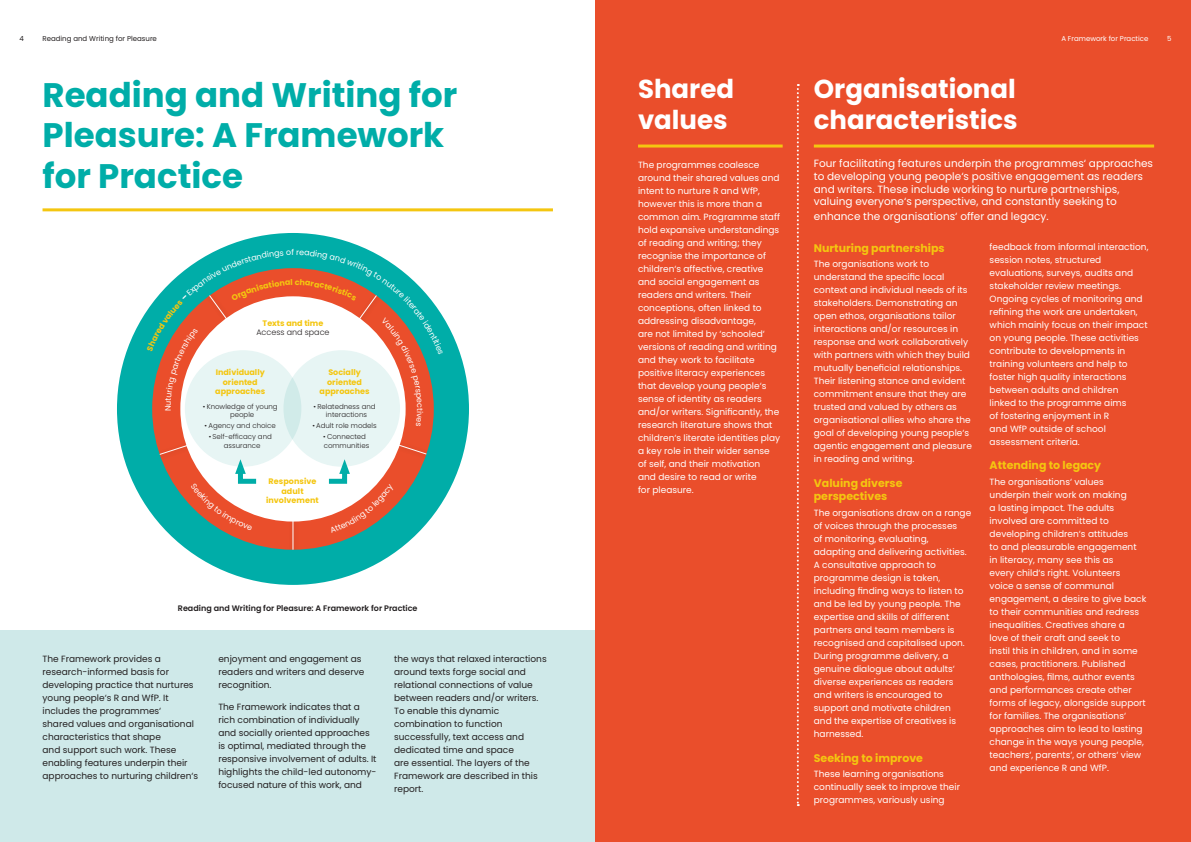
<style>
.page{position:relative;width:1191px;height:842px;background:#fff}
.page>*{position:absolute;margin:0;border:0;box-sizing:border-box;transform-origin:0 0}
.Body{font:700 34px/40.8px "Poppins";color:#00ada8}
.Main_Heading{font:700 26px/31.2px "Poppins";color:#fff}
.Body-2{font:700 26px/31.2px "Poppins";color:#fff}
.Heading_2{font:700 11px/13.2px "Poppins";color:#f4c610}
.Body-3{font:10.5px/12.6px "Poppins";color:#fff}
.Body-4{font:9px/13px "Poppins";color:#fff}
.Body-5{font:9px/13px "Poppins";color:#231f20}
.t1{font:700 8px/9.6px "Poppins";color:#f4c610;text-align:center}
.Body-6{font:600 8px "Poppins";color:#231f20}
.t2{font:300 8px "Poppins";color:#231f20}
.t3{font:8px "Poppins";color:#fff}
.t4{font:300 7px/8.4px "Poppins";color:#231f20;text-align:center}
.t5{font:7px "Poppins";color:#231f20}
.t6{font:7px "Poppins";color:#fff}
</style>
<div class="page">
<div style="left:0;top:631px;width:595px;height:211px;background:#cfe9e9"></div>
<div style="left:595px;top:0;width:596px;height:842px;background:#ea4e2b"></div>
<div style="left:117px;top:233px;width:352px;height:352px;background:#00ada8;border-radius:50%"></div>
<div style="left:152px;top:287px;width:282px;height:263px;background:#231f20;opacity:.25"></div>
<hr style="left:292px;top:506px;width:1px;height:44px;background:#fff">
<hr style="left:814px;top:145px;width:340px;height:3px;background:#f4c610">
<hr style="left:638px;top:145px;width:144px;height:3px;background:#f4c610">
<svg style="left:797px;top:84px;width:2px;height:722px"></svg>
<hr style="left:43px;top:208px;width:510px;height:3px;background:#f4c610">
<div style="left:180px;top:296px;width:225px;height:225px;background:#fff;border-radius:50%"></div>
<div style="left:283px;top:350px;width:117px;height:117px;background:#e7f5f4;border-radius:50%"></div>
<div style="left:185px;top:350px;width:116px;height:117px;background:#e7f5f4;border-radius:50%"></div>
<svg style="left:153px;top:437px;width:108px;height:94px"></svg>
<svg style="left:324px;top:442px;width:110px;height:91px"></svg>
<svg style="left:146px;top:249px;width:297px;height:178px"></svg>
<p class="t5" style="left:19px;top:35px;width:6px">4</p>
<p class="t5" style="left:43px;top:35px;width:116px">Reading and Writing for Pleasure</p>
<p class="Body" style="left:43px;top:74px;width:416px">Reading and Writing for<br>Pleasure: A Framework for Practice</p>
<p class="t3" style="left:163px;top:411px;width:7px;rotate:-90deg">N</p>
<p class="t1" style="left:263px;top:318px;width:62px">Texts and time</p>
<p class="t2" style="left:256px;top:328px;width:75px">Access and space</p>
<p class="t1" style="left:328px;top:368px;width:34px">Socially</p>
<p class="t1" style="left:327px;top:377px;width:36px">oriented</p>
<p class="t1" style="left:320px;top:387px;width:51px">approaches</p>
<p class="t4" style="left:314px;top:402px;width:63px">• Relatedness and interactions</p>
<p class="t4" style="left:312px;top:421px;width:66px">• Adult role models</p>
<p class="t4" style="left:323px;top:433px;width:48px;text-align:left">• Connected communities</p>
<p class="t1" style="left:216px;top:368px;width:50px">Individually</p>
<p class="t1" style="left:223px;top:377px;width:36px">oriented</p>
<p class="t1" style="left:215px;top:387px;width:51px">approaches</p>
<p class="t4" style="left:203px;top:402px;width:76px">• Knowledge of young people</p>
<p class="t4" style="left:205px;top:421px;width:73px">• Agency and choice</p>
<p class="t4" style="left:209px;top:433px;width:65px">• Self-efficacy and assurance</p>
<p class="t1" style="left:266px;top:477px;width:54px">Responsive adult involvement</p>
<p class="t3" style="left:424px;top:408px;width:4px;rotate:90deg">t</p>
<p class="Body-6" style="left:178px;top:603px;width:241px">Reading and Writing for Pleasure: A Framework for Practice</p>
<p class="Body-5" style="left:43px;top:653px;width:157px">The Framework provides a research-informed basis for developing practice that nurtures young people‘s R and WfP. It includes the programmes‘<br>shared values and organisational characteristics that shape<br>and support such work. These enabling features underpin their approaches to nurturing children‘s</p>
<p class="Body-5" style="left:218px;top:653px;width:147px">enjoyment and engagement as readers and writers and deserve recognition.</p>
<p class="Body-5" style="left:218px;top:700px;width:160px">The Framework indicates that a rich combination of individually and socially oriented approaches is optimal, mediated through the responsive involvement of adults. It highlights the child-led autonomy&shy;focused nature of this work, and</p>
<p class="Body-5" style="left:394px;top:653px;width:154px">the ways that relaxed interactions around texts forge social and relational connections of value between readers and/or writers.</p>
<p class="Body-5" style="left:394px;top:705px;width:145px">To enable this dynamic combination to function successfully, text access and dedicated time and space<br>are essential. The layers of the<br>Framework are described in this report.</p>
<p class="Body-2" style="left:638px;top:74px;width:97px">Shared values</p>
<p class="Body-4" style="left:638px;top:158px;width:144px">The programmes coalesce around their shared values and intent to nurture R and WfP, however this is more than a common aim. Programme staff hold expansive understandings of reading and writing; they recognise the importance of children‘s affective, creative and social engagement as readers and writers. Their conceptions, often linked to addressing disadvantage,<br>are not limited by ‘schooled‘ versions of reading and writing and they work to facilitate positive literacy experiences that develop young people‘s sense of identity as readers and/or writers. Significantly, the research literature shows that children‘s literate identities play a key role in their wider sense of self, and their motivation and desire to read or write<br>for pleasure.</p>
<p class="t6" style="left:1061px;top:35px;width:89px">A Framework for Practice</p>
<p class="t6" style="left:1167px;top:35px;width:6px">5</p>
<p class="Main_Heading" style="left:814px;top:74px;width:205px">Organisational characteristics</p>
<p class="Body-3" style="left:814px;top:158px;width:341px">Four facilitating features underpin the programmes‘ approaches to developing young people‘s positive engagement as readers and writers. These include working to nurture partnerships, valuing everyone‘s perspective, and constantly seeking to</p>
<p class="Body-3" style="left:814px;top:210px;width:236px">enhance the organisations‘ offer and legacy.</p>
<p class="Heading_2" style="left:814px;top:241px;width:132px">Nurturing partnerships</p>
<p class="Body-4" style="left:814px;top:258px;width:160px">The organisations work to understand the specific local context and individual needs of its stakeholders. Demonstrating an open ethos, organisations tailor interactions and/or resources in response and work collaboratively with partners with which they build mutually beneficial relationships.<br>Their listening stance and evident commitment ensure that they are trusted and valued by others as organisational allies who share the goal of developing young people‘s agentic engagement and pleasure in reading and writing.</p>
<p class="Heading_2" style="left:814px;top:477px;width:90px">Valuing diverse perspectives</p>
<p class="Body-4" style="left:814px;top:506px;width:159px">The organisations draw on a range of voices through the processes<br>of monitoring, evaluating, adapting and delivering activities.<br>A consultative approach to programme design is taken, including finding ways to listen to and be led by young people. The expertise and skills of different partners and team members is recognised and capitalised upon.<br>During programme delivery, a genuine dialogue about adults‘ diverse experiences as readers and writers is encouraged to support and motivate children<br>and the expertise of creatives is harnessed.</p>
<p class="Heading_2" style="left:814px;top:751px;width:111px">Seeking to improve</p>
<p class="Body-4" style="left:814px;top:768px;width:148px">These learning organisations continually seek to improve their programmes, variously using</p>
<p class="Body-4" style="left:989px;top:240px;width:160px">feedback from informal interaction, session notes, structured evaluations, surveys, audits and stakeholder review meetings.<br>Ongoing cycles of monitoring and refining the work are undertaken, which mainly focus on their impact on young people. These activities contribute to developments in training volunteers and help to foster high quality interactions between adults and children<br>linked to the programme aims<br>of fostering enjoyment in R<br>and WfP outside of school assessment criteria.</p>
<p class="Heading_2" style="left:989px;top:459px;width:113px">Attending to legacy</p>
<p class="Body-4" style="left:989px;top:475px;width:158px">The organisations‘ values underpin their work on making<br>a lasting impact. The adults involved are committed to developing children‘s attitudes<br>to and pleasurable engagement in literacy, many see this as<br>every child‘s right. Volunteers voice a sense of communal engagement, a desire to give back to their communities and redress inequalities. Creatives share a<br>love of their craft and seek to<br>instil this in children, and in some cases, practitioners. Published anthologies, films, author events and performances create other forms of legacy, alongside support for families. The organisations‘ approaches aim to lead to lasting change in the ways young people, teachers‘, parents‘, or others‘ view and experience R and WfP.</p>
</div>
